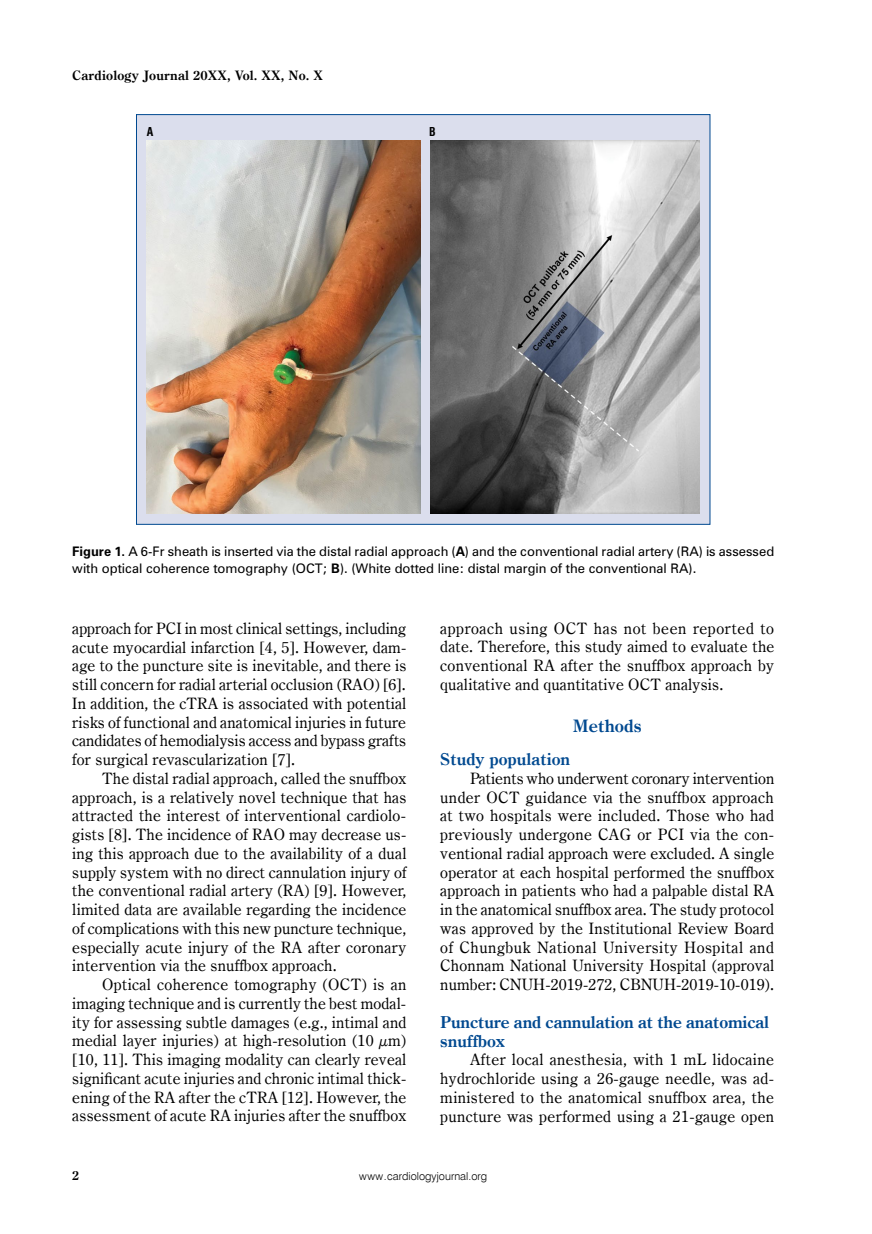
<style>
.page{position:relative;width:872px;height:1234px;background:#fff}
.page>*{position:absolute;margin:0;border:0;box-sizing:border-box;transform-origin:0 0}
.t1{font:700 17.25px "Century Oldst EU";color:#004990}
.t2{font:700 16.5px/18.8px "Century Oldst EU";letter-spacing:-.01em;color:#004990}
.t3{font:15.75px/18.8px "Century Oldst EU";letter-spacing:.015em;color:#000;text-align:justify}
.t4{font:700 13.05px "Century Oldst EU";letter-spacing:.015em;color:#000}
.t5{font:700 12.75px "Century Oldst EU";color:#000}
.t6{font:12px/17.2px "Zurich PL";color:#000}
.t7{font:700 12px "Swis 721 Cn EU";color:#000}
.t8{font:10.95px "Swis 721 Lt EU";color:#000}
.s1{font-weight:700}
</style>
<div class="page">
<div style="left:136px;top:114px;width:574px;height:410px;background:#dbdeed;border:1px solid #004990"></div>
<img style="left:147px;top:140px;width:552px;height:373px">
<div style="left:421px;top:139px;width:8px;height:375px;background:#dbdeed"></div>
<p class="t4" style="left:72px;top:67px;width:252px">Cardiology Journal 20XX, Vol. XX, No. X</p>
<p class="t7" style="left:147px;top:124px;width:8px">A</p>
<p class="t7" style="left:429px;top:124px;width:8px">B</p>
<p class="t6" style="left:72px;top:542px;width:703px"><span class="s1">Figure 1.</span> A 6-Fr sheath is inserted via the distal radial approach (<span class="s1">A</span>) and the conventional radial artery (RA) is assessed with optical coherence tomography (OCT; <span class="s1">B</span>). (White dotted line: distal margin of the conventional RA).</p>
<p class="t3" style="left:72px;top:619px;width:336px">approach for PCI in most clinical settings, including acute myocardial infarction [4, 5]. However, dam&shy;age to the puncture site is inevitable, and there is still concern for radial arterial occlusion (RAO) [6].<br>In addition, the cTRA is associated with potential risks of functional and anatomical injuries in future candidates of hemodialysis access and bypass grafts for surgical revascularization [7].</p>
<p class="t3" style="left:72px;top:769px;width:336px;text-indent:30px">The distal radial approach, called the snuffbox approach, is a relatively novel technique that has attracted the interest of interventional cardiolo&shy;gists [8]. The incidence of RAO may decrease us&shy;ing this approach due to the availability of a dual supply system with no direct cannulation injury of the conventional radial artery (RA) [9]. However, limited data are available regarding the incidence of complications with this new puncture technique, especially acute injury of the RA after coronary intervention via the snuffbox approach.</p>
<p class="t3" style="left:72px;top:975px;width:336px;text-indent:30px">Optical coherence tomography (OCT) is an imaging technique and is currently the best modal&shy;ity for assessing subtle damages (e.g., intimal and medial layer injuries) at high-resolution (10 µm) [10, 11]. This imaging modality can clearly reveal significant acute injuries and chronic intimal thick&shy;ening of the RA after the cTRA [12]. However, the assessment of acute RA injuries after the snuffbox</p>
<p class="t3" style="left:440px;top:618px;width:335px">approach using OCT has not been reported to date. Therefore, this study aimed to evaluate the conventional RA after the snuffbox approach by qualitative and quantitative OCT analysis.</p>
<p class="t1" style="left:573px;top:714px;width:70px">Methods</p>
<p class="t2" style="left:440px;top:750px;width:131px">Study population</p>
<p class="t3" style="left:440px;top:769px;width:335px;text-indent:30px">Patients who underwent coronary intervention under OCT guidance via the snuffbox approach at two hospitals were included. Those who had previously undergone CAG or PCI via the con&shy;ventional radial approach were excluded. A single operator at each hospital performed the snuffbox approach in patients who had a palpable distal RA in the anatomical snuffbox area. The study protocol was approved by the Institutional Review Board of Chungbuk National University Hospital and Chonnam National University Hospital (approval number: CNUH-2019-272, CBNUH-2019-10-019).</p>
<p class="t2" style="left:440px;top:1012px;width:330px">Puncture and cannulation at the anatomical snuffbox</p>
<p class="t3" style="left:440px;top:1050px;width:335px;text-indent:30px">After local anesthesia, with 1 mL lidocaine hydrochloride using a 26-gauge needle, was ad&shy;ministered to the anatomical snuffbox area, the puncture was performed using a 21-gauge open</p>
<p class="t5" style="left:72px;top:1167px;width:9px">2</p>
<p class="t8" style="left:359px;top:1169px;width:129px">www.cardiologyjournal.org</p>
</div>
